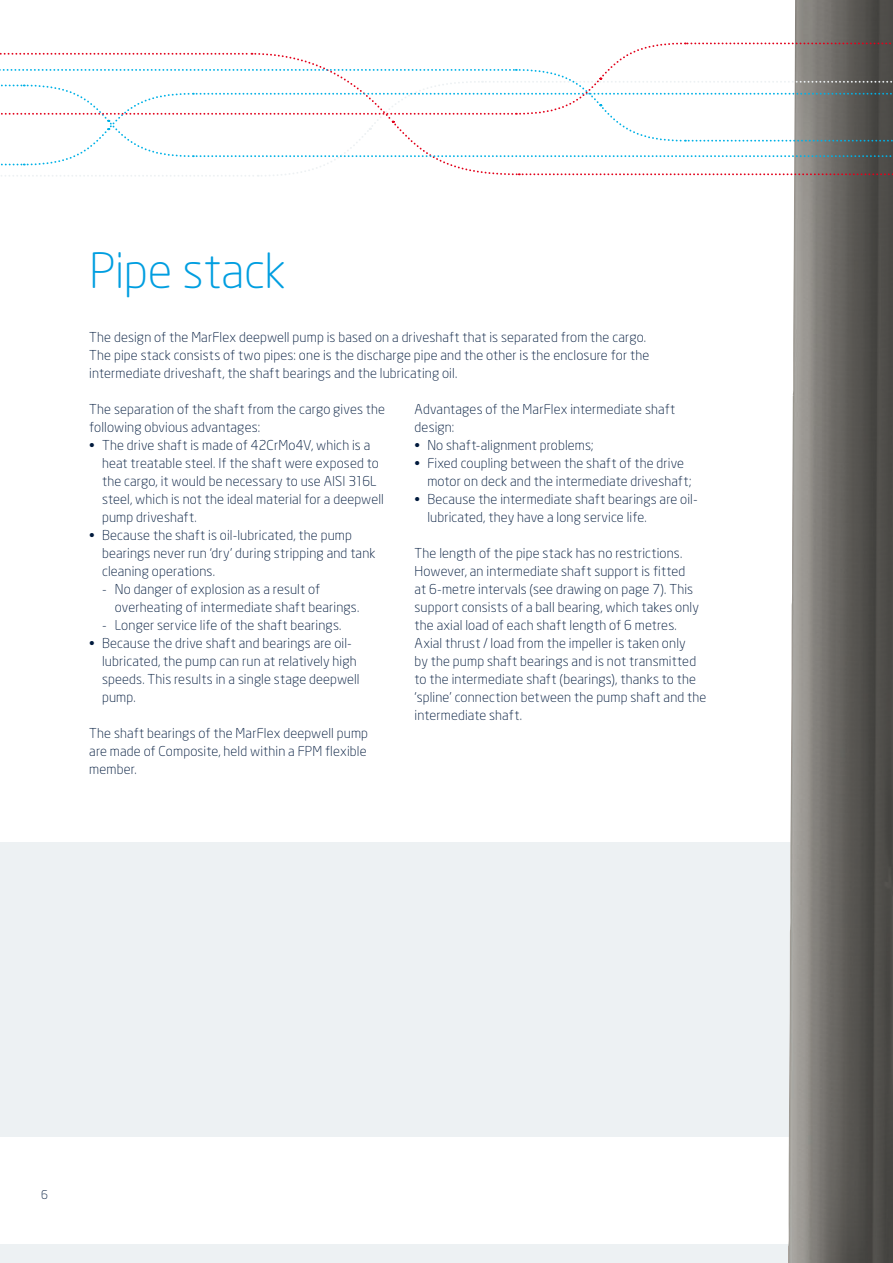
<style>
.page{position:relative;width:893px;height:1263px;background:#fff}
.page>*{position:absolute;margin:0;border:0;box-sizing:border-box;transform-origin:0 0}
.t1{font:300 48px "Neo Sans";letter-spacing:-.01em;color:#009ee0}
.t2{font:300 13.5px/18px "Neo Sans";letter-spacing:.01em;color:#001a3d}
.t3{font:300 12px "Neo Sans";color:#001a3d}
</style>
<div class="page">
<div style="left:0;top:1244px;width:893px;height:19px;background:#edf1f3"></div>
<div style="left:0;top:842px;width:893px;height:295px;background:#edf1f3"></div>
<img style="left:788px;top:0;width:105px;height:1263px">
<svg style="left:0;top:42px;width:893px;height:136px"></svg>
<h1 class="t1" style="left:89px;top:242px;width:198px">Pipe stack</h1>
<p class="t2" style="left:89px;top:328px;width:561px">The design of the MarFlex deepwell pump is based on a driveshaft that is separated from the cargo.<br>The pipe stack consists of two pipes: one is the discharge pipe and the other is the enclosure for the intermediate driveshaft, the shaft bearings and the lubricating oil.</p>
<p class="t2" style="left:89px;top:400px;width:297px">The separation of the shaft from the cargo gives the following obvious advantages:</p>
<p class="t2" style="left:102px;top:436px;width:283px;text-indent:-13px">• The drive shaft is made of 42CrMo4V, which is a heat treatable steel. If the shaft were exposed to the cargo, it would be necessary to use AISI 316L steel, which is not the ideal material for a deepwell pump driveshaft.</p>
<p class="t2" style="left:102px;top:526px;width:275px;text-indent:-13px">• Because the shaft is oil-lubricated, the pump bearings never run ‘dry’ during stripping and tank cleaning operations.</p>
<p class="t2" style="left:115px;top:580px;width:246px;text-indent:-13px">- No danger of explosion as a result of overheating of intermediate shaft bearings.</p>
<p class="t2" style="left:102px;top:616px;width:241px">- Longer service life of the shaft bearings.</p>
<p class="t2" style="left:102px;top:634px;width:259px;text-indent:-13px">• Because the drive shaft and bearings are oil&shy;lubricated, the pump can run at relatively high speeds. This results in a single stage deepwell pump.</p>
<p class="t2" style="left:89px;top:724px;width:280px;text-align:justify">The shaft bearings of the MarFlex deepwell pump are made of Composite, held within a FPM flexible member.</p>
<p class="t2" style="left:415px;top:400px;width:262px">Advantages of the MarFlex intermediate shaft design:</p>
<p class="t2" style="left:415px;top:436px;width:181px">• No shaft-alignment problems;</p>
<p class="t2" style="left:427px;top:454px;width:266px;text-indent:-13px">• Fixed coupling between the shaft of the drive motor on deck and the intermediate driveshaft;</p>
<p class="t2" style="left:427px;top:490px;width:272px;text-indent:-13px">• Because the intermediate shaft bearings are oil&shy;lubricated, they have a long service life.</p>
<p class="t2" style="left:415px;top:544px;width:293px">The length of the pipe stack has no restrictions.<br>However, an intermediate shaft support is fitted<br>at 6-metre intervals (see drawing on page 7). This support consists of a ball bearing, which takes only the axial load of each shaft length of 6 metres.<br>Axial thrust / load from the impeller is taken only<br>by the pump shaft bearings and is not transmitted to the intermediate shaft (bearings), thanks to the ‘spline’ connection between the pump shaft and the intermediate shaft.</p>
<p class="t3" style="left:41px;top:1188px;width:8px">6</p>
</div>
